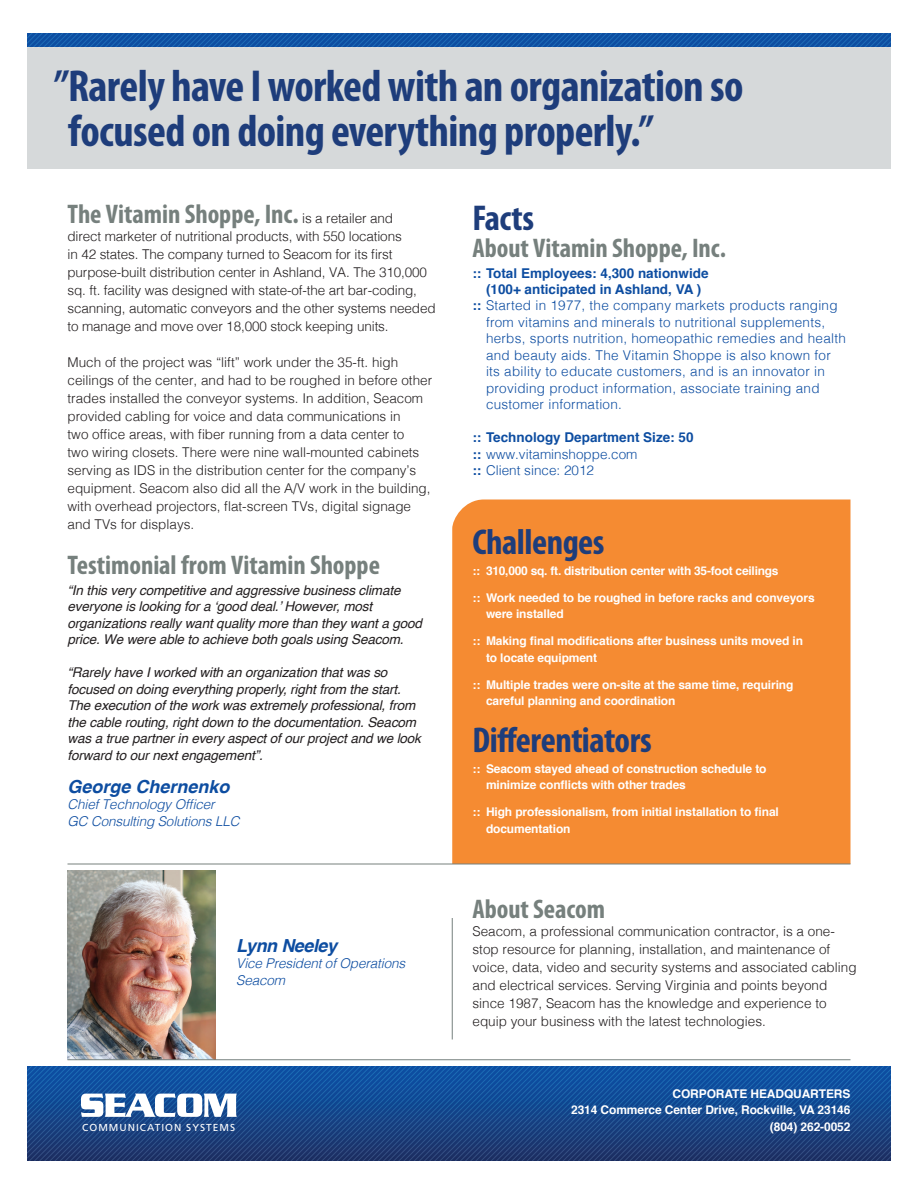
<style>
.page{position:relative;width:918px;height:1188px;background:#fff}
.page>*{position:absolute;margin:0;border:0;box-sizing:border-box;transform-origin:0 0}
.t1{font:700 condensed 45px/45px "Myriad Pro";letter-spacing:-.015em;color:#1e3d7b}
.t2{font:700 condensed 36px "Myriad Pro";letter-spacing:-.015em;color:#1e3d7b}
.t3{font:700 condensed 27px "Myriad Pro";color:#76807d}
.t4{font:italic 700 18px "Helvetica";color:#0d4da1}
.t5{font:italic 700 18px "Helvetica";letter-spacing:-.025em;color:#0d4da1}
.t6{font:300 13.5px/18px "Helvetica";color:#231f20}
.t7{font:italic 13.5px/16.5px "Helvetica";letter-spacing:-.01em;color:#231f20}
.t8{font:300 13.5px "Helvetica";letter-spacing:.02em;color:#0d4da1}
.t9{font:italic 300 13.5px/16.5px "Helvetica";letter-spacing:-.01em;color:#0d4da1}
.t10{font:300 13.5px/16.5px "Helvetica";color:#0d4da1}
.t11{font:700 13.5px "Helvetica";color:#0d4da1}
.t12{font:700 12px/16.5px "Helvetica";letter-spacing:-.01em;color:#fff}
.t13{font:10.2px "Frutiger LT Std";letter-spacing:.1em;color:#fff}
.s1{font-family:"Helvetica";font-weight:300;font-stretch:normal;font-size:13.5px;color:#231f20}
.s2{font-weight:700}
</style>
<div class="page">
<div style="left:452px;top:500px;width:399px;height:364px;background:#f58b32"></div>
<img style="left:68px;top:871px;width:148px;height:188px">
<hr style="left:452px;top:918px;width:1px;height:122px;background:#76807d">
<hr style="left:68px;top:864px;width:782px;height:1px;background:#76807d">
<div style="left:27px;top:47px;width:864px;height:122px;background:#d6d9da"></div>
<svg style="left:27px;top:1066px;width:783px;height:95px;background:#18488b"></svg>
<svg style="left:810px;top:1066px;width:81px;height:95px;background:#18488c"></svg>
<svg style="left:81px;top:1094px;width:156px;height:23px"></svg>
<svg style="left:27px;top:34px;width:864px;height:13px;background:#1055a6"></svg>
<hr style="left:68px;top:1059px;width:782px;height:1px;background:#76807d">
<h1 class="t1" style="left:68px;top:64px;width:677px;text-indent:-14px">”Rarely have I worked with an organization so focused on doing everything properly.”</h1>
<h3 class="t3" style="left:68px;top:199px;width:327px">The Vitamin Shoppe, Inc. <span class="s1">is a retailer and</span></h3>
<p class="t6" style="left:68px;top:226px;width:370px">direct marketer of nutritional products, with 550 locations<br>in 42 states. The company turned to Seacom for its first purpose-built distribution center in Ashland, VA. The 310,000 sq. ft. facility was designed with state-of-the art bar-coding, scanning, automatic conveyors and the other systems needed to manage and move over 18,000 stock keeping units.</p>
<p class="t6" style="left:68px;top:352px;width:366px">Much of the project was “lift” work under the 35-ft. high ceilings of the center, and had to be roughed in before other trades installed the conveyor systems. In addition, Seacom provided cabling for voice and data communications in<br>two office areas, with fiber running from a data center to<br>two wiring closets. There were nine wall-mounted cabinets serving as IDS in the distribution center for the company’s equipment. Seacom also did all the A/V work in the building, with overhead projectors, flat-screen TVs, digital signage and TVs for displays.</p>
<h3 class="t3" style="left:68px;top:550px;width:314px">Testimonial from Vitamin Shoppe</h3>
<p class="t7" style="left:68px;top:582px;width:356px">“In this very competitive and aggressive business climate everyone is looking for a ‘good deal.’ However, most organizations really want quality more than they want a good price. We were able to achieve both goals using Seacom.</p>
<p class="t7" style="left:68px;top:665px;width:355px">“Rarely have I worked with an organization that was so focused on doing everything properly, right from the start.<br>The execution of the work was extremely professional, from the cable routing, right down to the documentation. Seacom was a true partner in every aspect of our project and we look forward to our next engagement”.</p>
<h3 class="t4" style="left:68px;top:772px;width:164px">George Chernenko</h3>
<p class="t9" style="left:68px;top:795px;width:174px">Chief Technology Officer<br>GC Consulting Solutions LLC</p>
<h3 class="t5" style="left:236px;top:931px;width:102px">Lynn Neeley</h3>
<p class="t9" style="left:236px;top:954px;width:170px">Vice President of Operations<br>Seacom</p>
<p class="t13" style="left:82px;top:1121px;width:154px">COMMUNICATION SYSTEMS</p>
<h2 class="t2" style="left:472px;top:198px;width:63px">Facts</h2>
<h3 class="t3" style="left:472px;top:233px;width:255px">About Vitamin Shoppe, Inc.</h3>
<p class="t11" style="left:472px;top:262px;width:238px">:: Total Employees: 4,300 nationwide</p>
<p class="t11" style="left:486px;top:278px;width:217px">(100+ anticipated in Ashland, VA )</p>
<p class="t8" style="left:472px;top:294px;width:367px"><span class="s2">::</span> Started in 1977, the company markets products ranging</p>
<p class="t8" style="left:486px;top:311px;width:341px">from vitamins and minerals to nutritional supplements,</p>
<p class="t8" style="left:486px;top:327px;width:361px">herbs, sports nutrition, homeopathic remedies and health</p>
<p class="t8" style="left:486px;top:344px;width:346px">and beauty aids. The Vitamin Shoppe is also known for</p>
<p class="t8" style="left:486px;top:360px;width:340px">its ability to educate customers, and is an innovator in</p>
<p class="t8" style="left:486px;top:377px;width:335px">providing product information, associate training and</p>
<p class="t8" style="left:486px;top:393px;width:137px">customer information.</p>
<p class="t10" style="left:472px;top:428px;width:223px"><span class="s2">:: Technology Department Size: 50 ::</span> www.vitaminshoppe.com<br><span class="s2">::</span> Client since: 2012</p>
<h2 class="t2" style="left:472px;top:522px;width:134px">Challenges</h2>
<p class="t12" style="left:472px;top:562px;width:308px">:: 310,000 sq. ft. distribution center with 35-foot ceilings</p>
<p class="t12" style="left:486px;top:589px;width:330px;text-indent:-14px">:: Work needed to be roughed in before racks and conveyors were installed</p>
<p class="t12" style="left:486px;top:633px;width:319px;text-indent:-14px">:: Making final modifications after business units moved in to locate equipment</p>
<p class="t12" style="left:486px;top:676px;width:309px;text-indent:-14px">:: Multiple trades were on-site at the same time, requiring careful planning and coordination</p>
<h2 class="t2" style="left:472px;top:720px;width:181px">Differentiators</h2>
<p class="t12" style="left:486px;top:760px;width:282px;text-indent:-14px">:: Seacom stayed ahead of construction schedule to minimize conflicts with other trades</p>
<p class="t12" style="left:486px;top:804px;width:294px;text-indent:-14px">:: High professionalism, from initial installation to final documentation</p>
<h3 class="t3" style="left:472px;top:894px;width:134px">About Seacom</h3>
<p class="t6" style="left:472px;top:921px;width:386px">Seacom, a professional communication contractor, is a one&shy;stop resource for planning, installation, and maintenance of voice, data, video and security systems and associated cabling and electrical services. Serving Virginia and points beyond since 1987, Seacom has the knowledge and experience to equip your business with the latest technologies.</p>
<p class="t12" style="left:571px;top:1085px;width:281px;text-align:right">CORPORATE HEADQUARTERS<br>2314 Commerce Center Drive, Rockville, VA 23146 (804) 262-0052</p>
</div>
